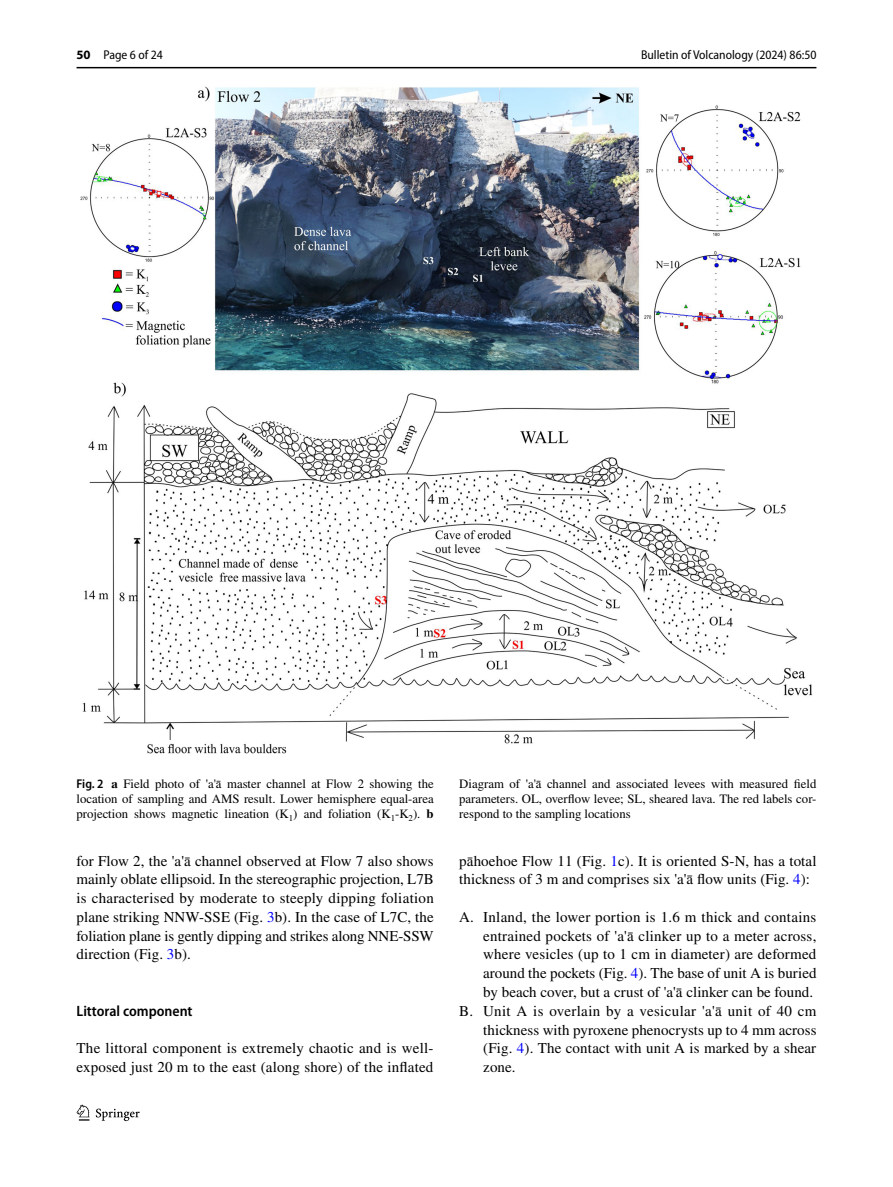
<style>
.page{position:relative;width:893px;height:1187px;background:#fff}
.page>*{position:absolute;margin:0;border:0;box-sizing:border-box;transform-origin:0 0}
.t1{font:15px/18.8px "STIX";letter-spacing:.01em;color:#000}
.t2{font:600 semi-condensed 15px "Myriad Pro";color:#000}
.t3{font:12.75px/15px "STIX";color:#000;text-align:justify}
.t4{font:semi-condensed 12.75px "Myriad Pro";color:#000}
.s1{font-weight:700;font-stretch:normal}
.s2{font-family:"Myriad Pro";font-weight:600;font-stretch:semi-condensed}
.s3{font-weight:700}
.s4{color:#00f}
</style>
<div class="page">
<hr style="left:77px;top:67px;width:739px;height:1px;background:#000">
<svg style="left:77px;top:1104px;width:12px;height:16px"></svg>
<svg style="left:96px;top:1108px;width:44px;height:12px"></svg>
<img style="left:81px;top:87px;width:731px;height:666px">
<p class="t4" style="left:77px;top:48px;width:88px"><span class="s1">50</span> Page 6 of 24</p>
<p class="t4" style="left:641px;top:48px;width:177px">Bulletin of Volcanology (2024) 86:50</p>
<p class="t3" style="left:77px;top:777px;width:359px"><span class="s2">Fig. 2</span> <span class="s3">a</span> Field photo of 'a'ā master channel at Flow 2 showing the location of sampling and AMS result. Lower hemisphere equal-area projection shows magnetic lineation (K<sub>1</sub>) and foliation (K<sub>1</sub>-K<sub>2</sub>). <span class="s3">b</span></p>
<p class="t3" style="left:459px;top:777px;width:359px">Diagram of 'a'ā channel and associated levees with measured field parameters. OL, overflow levee; SL, sheared lava. The red labels cor&shy;respond to the sampling locations</p>
<p class="t1" style="left:77px;top:852px;width:359px;text-align:justify">for Flow 2, the 'a'ā channel observed at Flow 7 also shows mainly oblate ellipsoid. In the stereographic projection, L7B is characterised by moderate to steeply dipping foliation plane striking NNW-SSE (Fig. <span class="s4">3</span>b). In the case of L7C, the foliation plane is gently dipping and strikes along NNE-SSW direction (Fig. <span class="s4">3</span>b).</p>
<p class="t2" style="left:77px;top:1002px;width:117px">Littoral component</p>
<p class="t1" style="left:77px;top:1039px;width:359px">The littoral component is extremely chaotic and is well&shy;exposed just 20 m to the east (along shore) of the inflated</p>
<p class="t1" style="left:459px;top:852px;width:359px">pāhoehoe Flow 11 (Fig. <span class="s4">1</span>c). It is oriented S-N, has a total thickness of 3 m and comprises six 'a'ā flow units (Fig. <span class="s4">4</span>):</p>
<p class="t1" style="left:459px;top:908px;width:359px">A. Inland, the lower portion is 1.6 m thick and contains</p>
<p class="t1" style="left:483px;top:927px;width:335px">entrained pockets of 'a'ā clinker up to a meter across,</p>
<p class="t1" style="left:483px;top:946px;width:335px">where vesicles (up to 1 cm in diameter) are deformed</p>
<p class="t1" style="left:483px;top:964px;width:335px">around the pockets (Fig. <span class="s4">4</span>). The base of unit A is buried</p>
<p class="t1" style="left:483px;top:983px;width:331px">by beach cover, but a crust of 'a'ā clinker can be found.</p>
<p class="t1" style="left:459px;top:1002px;width:359px">B. Unit A is overlain by a vesicular 'a'ā unit of 40 cm</p>
<p class="t1" style="left:483px;top:1021px;width:335px">thickness with pyroxene phenocrysts up to 4 mm across</p>
<p class="t1" style="left:483px;top:1039px;width:334px">(Fig. <span class="s4">4</span>). The contact with unit A is marked by a shear</p>
<p class="t1" style="left:483px;top:1058px;width:34px">zone.</p>
</div>
